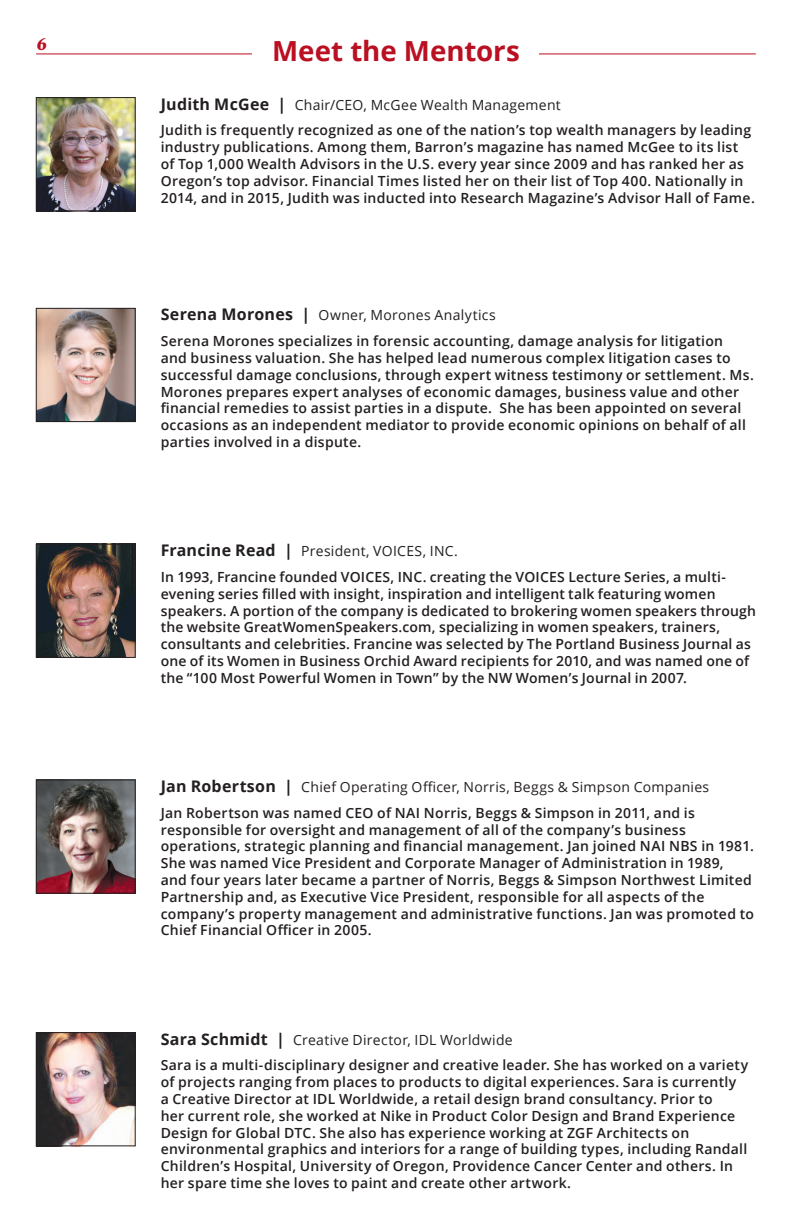
<style>
.page{position:relative;width:792px;height:1224px;background:#fff}
.page>*{position:absolute;margin:0;border:0;box-sizing:border-box;transform-origin:0 0}
.t1{font:700 27.8px "Open Sans";color:#ba1021}
.Title_Company{font:italic 800 18px "Acta";color:#ba1021}
.t2{font:600 14px/16.8px "Open Sans";letter-spacing:.02em;color:#231f20}
.Name{font:14px "Open Sans";letter-spacing:.02em;color:#231f20}
.s1{font-weight:700;font-size:16px}
</style>
<div class="page">
<hr style="left:36px;top:53px;width:719px;height:1px;background:#ba1021">
<div style="left:253px;top:36px;width:286px;height:29px;background:#fff"></div>
<img style="left:38px;top:1034px;width:95px;height:110px">
<div style="left:36px;top:1032px;width:99px;height:114px;border:1px solid #231f20"></div>
<img style="left:38px;top:782px;width:95px;height:109px">
<div style="left:36px;top:780px;width:99px;height:113px;border:1px solid #231f20"></div>
<img style="left:38px;top:99px;width:95px;height:110px">
<div style="left:36px;top:97px;width:99px;height:114px;border:1px solid #231f20"></div>
<img style="left:38px;top:310px;width:95px;height:110px">
<div style="left:36px;top:308px;width:99px;height:114px;border:1px solid #231f20"></div>
<img style="left:38px;top:546px;width:95px;height:110px">
<div style="left:36px;top:544px;width:99px;height:114px;border:1px solid #231f20"></div>
<p class="Title_Company" style="left:36px;top:32px;width:12px">6</p>
<p class="t1" style="left:272px;top:31px;width:249px">Meet the Mentors</p>
<p class="Name" style="left:161px;top:95px;width:402px"><span class="s1">Judith McGee |</span> Chair/CEO, McGee Wealth Management</p>
<p class="t2" style="left:161px;top:122px;width:596px">Judith is frequently recognized as one of the nation’s top wealth managers by leading industry publications. Among them, Barron’s magazine has named McGee to its list of Top 1,000 Wealth Advisors in the U.S. every year since 2009 and has ranked her as Oregon’s top advisor. Financial Times listed her on their list of Top 400. Nationally in 2014, and in 2015, Judith was inducted into Research Magazine’s Advisor Hall of Fame.</p>
<p class="Name" style="left:161px;top:306px;width:337px"><span class="s1">Serena Morones |</span> Owner, Morones Analytics</p>
<p class="t2" style="left:161px;top:332px;width:595px">Serena Morones specializes in forensic accounting, damage analysis for litigation<br>and business valuation. She has helped lead numerous complex litigation cases to successful damage conclusions, through expert witness testimony or settlement. Ms.<br>Morones prepares expert analyses of economic damages, business value and other financial remedies to assist parties in a dispute. She has been appointed on several occasions as an independent mediator to provide economic opinions on behalf of all parties involved in a dispute.</p>
<p class="Name" style="left:161px;top:541px;width:299px"><span class="s1">Francine Read |</span> President, VOICES, INC.</p>
<p class="t2" style="left:161px;top:568px;width:597px">In 1993, Francine founded VOICES, INC. creating the VOICES Lecture Series, a multi&shy;evening series filled with insight, inspiration and intelligent talk featuring women speakers. A portion of the company is dedicated to brokering women speakers through the website GreatWomenSpeakers.com, specializing in women speakers, trainers, consultants and celebrities. Francine was selected by The Portland Business Journal as one of its Women in Business Orchid Award recipients for 2010, and was named one of the “100 Most Powerful Women in Town” by the NW Women’s Journal in 2007.</p>
<p class="Name" style="left:161px;top:777px;width:550px"><span class="s1">Jan Robertson |</span> Chief Operating Officer, Norris, Beggs &amp; Simpson Companies</p>
<p class="t2" style="left:161px;top:804px;width:595px">Jan Robertson was named CEO of NAI Norris, Beggs &amp; Simpson in 2011, and is responsible for oversight and management of all of the company’s business operations, strategic planning and financial management. Jan joined NAI NBS in 1981.<br>She was named Vice President and Corporate Manager of Administration in 1989,<br>and four years later became a partner of Norris, Beggs &amp; Simpson Northwest Limited Partnership and, as Executive Vice President, responsible for all aspects of the company’s property management and administrative functions. Jan was promoted to Chief Financial Officer in 2005.</p>
<p class="Name" style="left:161px;top:1030px;width:354px"><span class="s1">Sara Schmidt |</span> Creative Director, IDL Worldwide</p>
<p class="t2" style="left:161px;top:1057px;width:589px">Sara is a multi-disciplinary designer and creative leader. She has worked on a variety of projects ranging from places to products to digital experiences. Sara is currently<br>a Creative Director at IDL Worldwide, a retail design brand consultancy. Prior to<br>her current role, she worked at Nike in Product Color Design and Brand Experience Design for Global DTC. She also has experience working at ZGF Architects on environmental graphics and interiors for a range of building types, including Randall Children’s Hospital, University of Oregon, Providence Cancer Center and others. In her spare time she loves to paint and create other artwork.</p>
</div>
